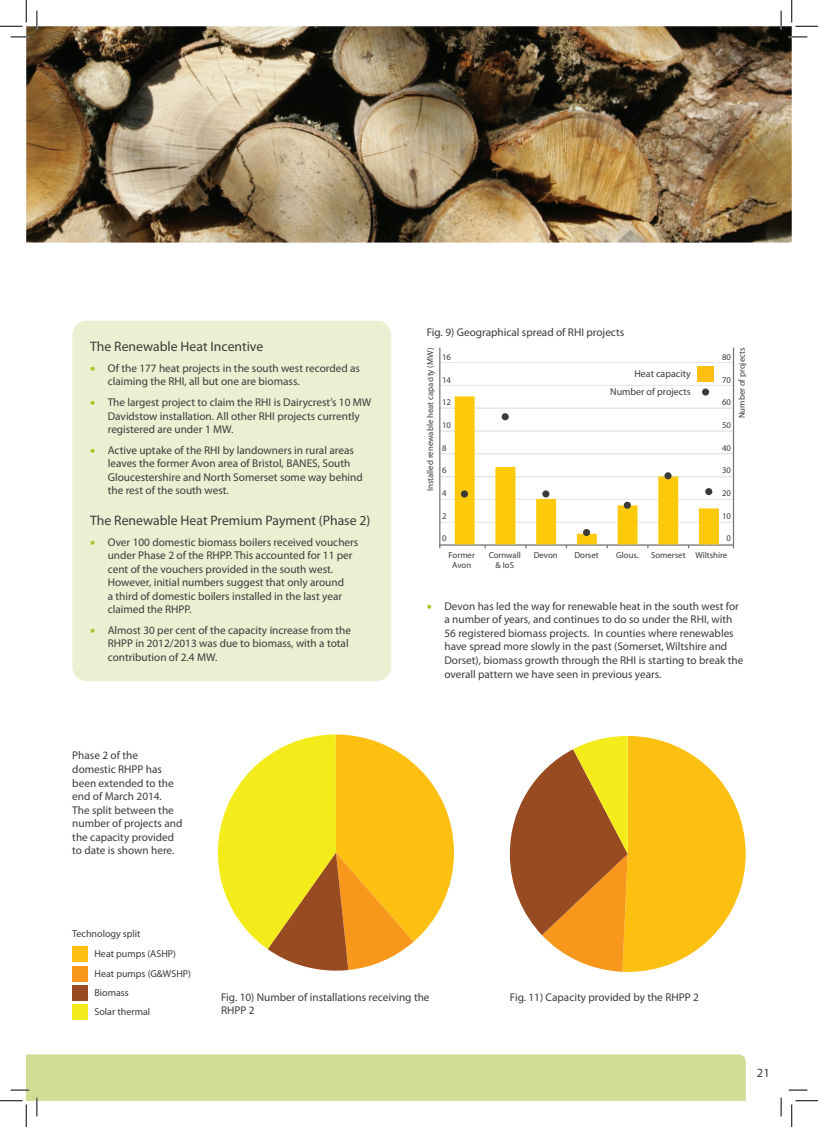
<style>
.page{position:relative;width:818px;height:1127px;background:#fff}
.page>*{position:absolute;margin:0;border:0;box-sizing:border-box;transform-origin:0 0}
.t1{font:13.75px "Myriad Pro";color:#393c39}
.t2{font:12.5px "Myriad Pro";color:#393c39}
.t3{font:11.25px/13.5px "Myriad Pro";color:#393c39}
.t4{font:10px/19.1px "Myriad Pro";color:#393c39}
.t5{font:8.75px/10.5px "Myriad Pro";color:#393c39;text-align:center}
.s1{color:#acc32b}
</style>
<div class="page">
<hr style="left:440px;top:408px;width:293px;height:1px;background:#e3e6e4">
<hr style="left:440px;top:385px;width:293px;height:1px;background:#e3e6e4">
<hr style="left:440px;top:362px;width:293px;height:1px;background:#e3e6e4">
<img style="left:26px;top:26px;width:766px;height:216px">
<div style="left:72px;top:320px;width:319px;height:361px;background:#ebf0d2;border-radius:15px"></div>
<svg style="left:218px;top:734px;width:236px;height:236px"></svg>
<svg style="left:510px;top:736px;width:236px;height:235px"></svg>
<div style="left:73px;top:946px;width:15px;height:16px;background:#fdc011"></div>
<div style="left:73px;top:965px;width:15px;height:16px;background:#f7981d"></div>
<div style="left:72px;top:984px;width:16px;height:16px;background:#984a21"></div>
<div style="left:72px;top:1003px;width:16px;height:16px;background:#f4ec1a"></div>
<hr style="left:440px;top:522px;width:294px;height:1px;background:#e3e6e4">
<hr style="left:440px;top:499px;width:294px;height:1px;background:#e3e6e4">
<hr style="left:440px;top:476px;width:294px;height:1px;background:#e3e6e4">
<hr style="left:440px;top:453px;width:294px;height:1px;background:#e3e6e4">
<hr style="left:440px;top:430px;width:294px;height:1px;background:#e3e6e4">
<hr style="left:440px;top:407px;width:294px;height:1px;background:#e3e6e4">
<hr style="left:439px;top:347px;width:1px;height:201px;background:#737674">
<hr style="left:733px;top:347px;width:1px;height:197px;background:#737674">
<hr style="left:439px;top:544px;width:295px;height:1px;background:#737674">
<svg style="left:455px;top:396px;width:264px;height:148px"></svg>
<div style="left:461px;top:490px;width:7px;height:7px;background:#393c39;border-radius:50%"></div>
<div style="left:502px;top:413px;width:7px;height:7px;background:#393c39;border-radius:50%"></div>
<div style="left:542px;top:490px;width:7px;height:7px;background:#393c39;border-radius:50%"></div>
<div style="left:583px;top:529px;width:7px;height:7px;background:#393c39;border-radius:50%"></div>
<div style="left:624px;top:501px;width:7px;height:7px;background:#393c39;border-radius:50%"></div>
<div style="left:664px;top:472px;width:7px;height:7px;background:#393c39;border-radius:50%"></div>
<div style="left:705px;top:488px;width:7px;height:7px;background:#393c39;border-radius:50%"></div>
<div style="left:697px;top:366px;width:17px;height:16px;background:#fdc011"></div>
<div style="left:702px;top:388px;width:7px;height:7px;background:#393c39;border-radius:50%"></div>
<svg style="left:11px;top:36px;width:18px;height:2px"></svg>
<svg style="left:788px;top:36px;width:19px;height:2px"></svg>
<svg style="left:788px;top:1089px;width:19px;height:1px"></svg>
<svg style="left:36px;top:11px;width:2px;height:18px"></svg>
<svg style="left:780px;top:11px;width:2px;height:18px"></svg>
<svg style="left:780px;top:1097px;width:2px;height:18px"></svg>
<svg style="left:0;top:0;width:27px;height:27px"></svg>
<svg style="left:0;top:1054px;width:746px;height:72px"></svg>
<svg style="left:791px;top:0;width:27px;height:27px"></svg>
<svg style="left:791px;top:1100px;width:27px;height:26px"></svg>
<p class="t1" style="left:90px;top:338px;width:175px">The Renewable Heat Incentive</p>
<p class="t3" style="left:108px;top:361px;width:254px;text-indent:-18px"><span class="s1">•</span> Of the 177 heat projects in the south west recorded as claiming the RHI, all but one are biomass.</p>
<p class="t3" style="left:108px;top:395px;width:265px;text-indent:-18px"><span class="s1">•</span> The largest project to claim the RHI is Dairycrest’s 10 MW<br>Davidstow installation. All other RHI projects currently registered are under 1 MW.</p>
<p class="t3" style="left:108px;top:443px;width:257px;text-indent:-18px"><span class="s1">•</span> Active uptake of the RHI by landowners in rural areas leaves the former Avon area of Bristol, BANES, South Gloucestershire and North Somerset some way behind the rest of the south west.</p>
<p class="t1" style="left:90px;top:511px;width:282px">The Renewable Heat Premium Payment (Phase 2)</p>
<p class="t3" style="left:108px;top:534px;width:252px;text-indent:-18px"><span class="s1">•</span> Over 100 domestic biomass boilers received vouchers under Phase 2 of the RHPP. This accounted for 11 per cent of the vouchers provided in the south west.<br>However, initial numbers suggest that only around<br>a third of domestic boilers installed in the last year claimed the RHPP.</p>
<p class="t3" style="left:108px;top:622px;width:245px;text-indent:-18px"><span class="s1">•</span> Almost 30 per cent of the capacity increase from the<br>RHPP in 2012/2013 was due to biomass, with a total contribution of 2.4 MW.</p>
<p class="t3" style="left:72px;top:748px;width:112px">Phase 2 of the domestic RHPP has been extended to the end of March 2014.<br>The split between the number of projects and the capacity provided to date is shown here.</p>
<p class="t3" style="left:427px;top:325px;width:199px">Fig. 9) Geographical spread of RHI projects</p>
<p class="t5" style="left:425px;top:491px;width:145px;rotate:-90deg">Installed renewable heat capacity (MW)</p>
<p class="t5" style="left:442px;top:351px;width:10px">16</p>
<p class="t5" style="left:442px;top:374px;width:10px">14</p>
<p class="t5" style="left:442px;top:397px;width:10px">12</p>
<p class="t5" style="left:442px;top:419px;width:10px">10</p>
<p class="t5" style="left:442px;top:442px;width:6px">8</p>
<p class="t5" style="left:442px;top:465px;width:6px">6</p>
<p class="t5" style="left:442px;top:487px;width:6px">4</p>
<p class="t5" style="left:442px;top:510px;width:6px">2</p>
<p class="t5" style="left:442px;top:533px;width:6px">0</p>
<p class="t4" style="left:610px;top:364px;width:82px;line-height:18.1px;text-align:right">Heat capacity<br>Number of projects</p>
<p class="t5" style="left:722px;top:351px;width:10px">80</p>
<p class="t5" style="left:736px;top:418px;width:72px;rotate:-90deg">Number of projects</p>
<p class="t5" style="left:722px;top:374px;width:10px">70</p>
<p class="t5" style="left:722px;top:397px;width:10px">60</p>
<p class="t5" style="left:722px;top:419px;width:10px">50</p>
<p class="t5" style="left:722px;top:442px;width:10px">40</p>
<p class="t5" style="left:722px;top:465px;width:10px">30</p>
<p class="t5" style="left:722px;top:487px;width:10px">20</p>
<p class="t5" style="left:722px;top:510px;width:10px">10</p>
<p class="t5" style="left:726px;top:533px;width:6px">0</p>
<p class="t5" style="left:449px;top:549px;width:28px">Former<br>Avon</p>
<p class="t5" style="left:489px;top:549px;width:34px">Cornwall &amp; IoS</p>
<p class="t5" style="left:534px;top:549px;width:26px">Devon</p>
<p class="t5" style="left:574px;top:549px;width:26px">Dorset</p>
<p class="t5" style="left:616px;top:549px;width:24px">Glous.</p>
<p class="t5" style="left:651px;top:549px;width:78px">Somerset Wiltshire</p>
<p class="t3" style="left:444px;top:599px;width:301px;text-indent:-18px"><span class="s1">•</span> Devon has led the way for renewable heat in the south west for a number of years, and continues to do so under the RHI, with 56 registered biomass projects. In counties where renewables have spread more slowly in the past (Somerset, Wiltshire and Dorset), biomass growth through the RHI is starting to break the overall pattern we have seen in previous years.</p>
<p class="t4" style="left:72px;top:923px;width:70px">Technology split</p>
<p class="t4" style="left:94px;top:944px;width:98px">Heat pumps (ASHP)<br>Heat pumps (G&amp;WSHP)<br>Biomass<br>Solar thermal</p>
<p class="t3" style="left:221px;top:989px;width:210px">Fig. 10) Number of installations receiving the<br>RHPP 2</p>
<p class="t3" style="left:510px;top:989px;width:190px">Fig. 11) Capacity provided by the RHPP 2</p>
<p class="t2" style="left:757px;top:1064px;width:14px">21</p>
</div>
